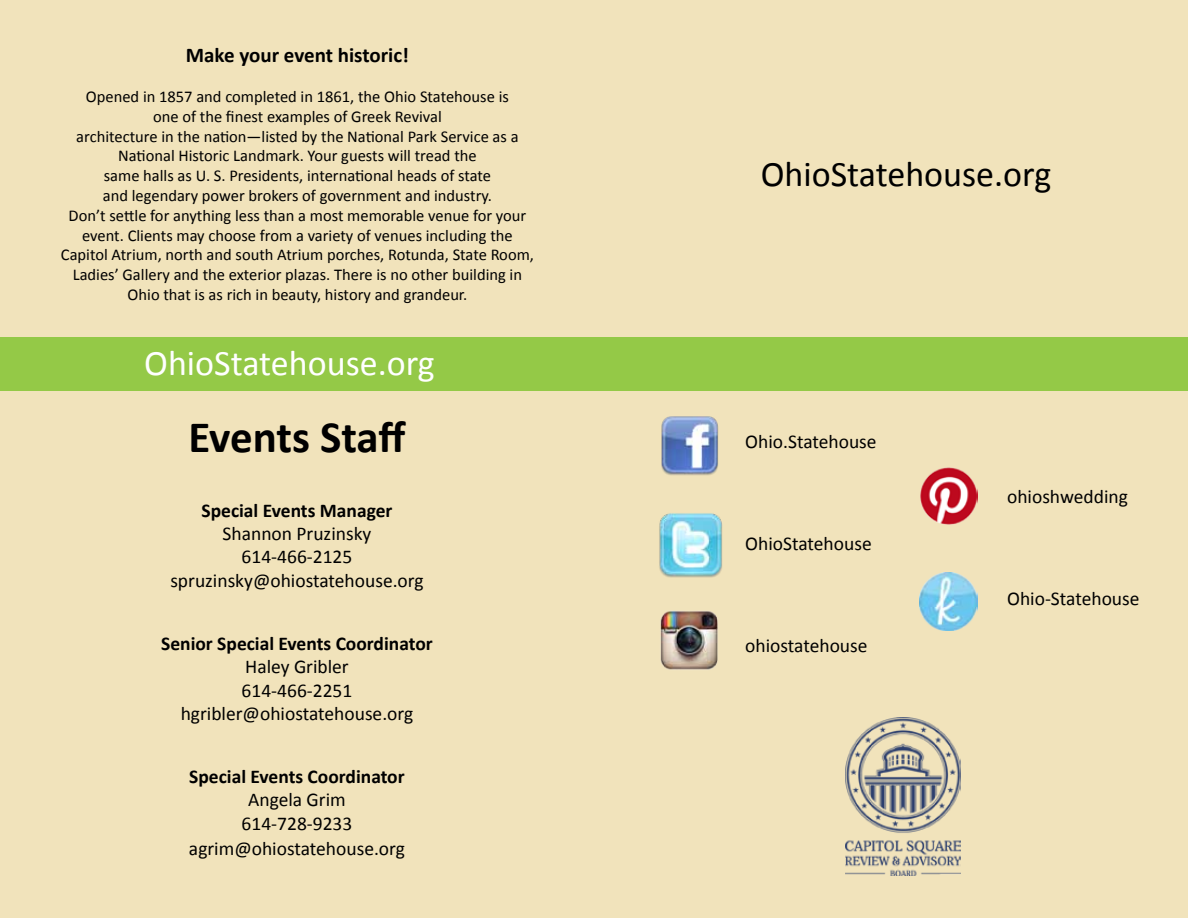
<style>
.page{position:relative;width:1188px;height:918px;background:#f1e3bb}
.page>*{position:absolute;margin:0;border:0;box-sizing:border-box;transform-origin:0 0}
.t1{font:700 45px "Calibri";letter-spacing:-.005em;color:#000}
.t2{font:36px "Calibri";color:#fff}
.t3{font:36px "Calibri";color:#000}
.t4{font:700 21px "Calibri";color:#000}
.t5{font:19.5px/23.4px "Calibri";color:#000;text-align:center}
.t6{font:700 19.5px "Calibri";color:#000}
.t7{font:16.5px/19.8px "Calibri";color:#000;text-align:center}
</style>
<div class="page">
<div style="left:0;top:337px;width:1188px;height:54px;background:#94c947"></div>
<img style="left:661px;top:416px;width:58px;height:60px">
<img style="left:659px;top:513px;width:63px;height:65px">
<img style="left:660px;top:610px;width:58px;height:60px">
<img style="left:920px;top:467px;width:58px;height:57px">
<img style="left:920px;top:572px;width:58px;height:58px">
<img style="left:845px;top:717px;width:115px;height:159px">
<p class="t4" style="left:186px;top:42px;width:225px">Make your event historic!</p>
<p class="t7" style="left:61px;top:87px;width:475px">Opened in 1857 and completed in 1861, the Ohio Statehouse is<br>one of the finest examples of Greek Revival<br>architecture in the nation—listed by the National Park Service as a National Historic Landmark. Your guests will tread the<br>same halls as U. S. Presidents, international heads of state<br>and legendary power brokers of government and industry.<br>Don’t settle for anything less than a most memorable venue for your event. Clients may choose from a variety of venues including the Capitol Atrium, north and south Atrium porches, Rotunda, State Room, Ladies’ Gallery and the exterior plazas. There is no other building in Ohio that is as rich in beauty, history and grandeur.</p>
<h2 class="t2" style="left:144px;top:340px;width:292px">OhioStatehouse.org</h2>
<h1 class="t1" style="left:188px;top:408px;width:219px">Events Staff</h1>
<p class="t6" style="left:202px;top:498px;width:192px">Special Events Manager</p>
<p class="t5" style="left:170px;top:522px;width:255px">Shannon Pruzinsky<br>614-466-2125 spruzinsky@ohiostatehouse.org</p>
<p class="t6" style="left:161px;top:631px;width:273px">Senior Special Events Coordinator</p>
<p class="t5" style="left:181px;top:655px;width:234px">Haley Gribler<br>614-466-2251 hgribler@ohiostatehouse.org</p>
<p class="t6" style="left:189px;top:764px;width:217px">Special Events Coordinator</p>
<p class="t5" style="left:242px;top:788px;width:112px">Angela Grim<br>614-728-9233</p>
<p class="t5" style="left:189px;top:837px;width:218px">agrim@ohiostatehouse.org</p>
<h2 class="t3" style="left:761px;top:152px;width:292px">OhioStatehouse.org</h2>
<p class="t5" style="left:745px;top:430px;width:133px">Ohio.Statehouse</p>
<p class="t5" style="left:745px;top:532px;width:128px">OhioStatehouse</p>
<p class="t5" style="left:745px;top:634px;width:124px">ohiostatehouse</p>
<p class="t5" style="left:1007px;top:485px;width:122px">ohioshwedding</p>
<p class="t5" style="left:1007px;top:587px;width:134px">Ohio-Statehouse</p>
</div>
